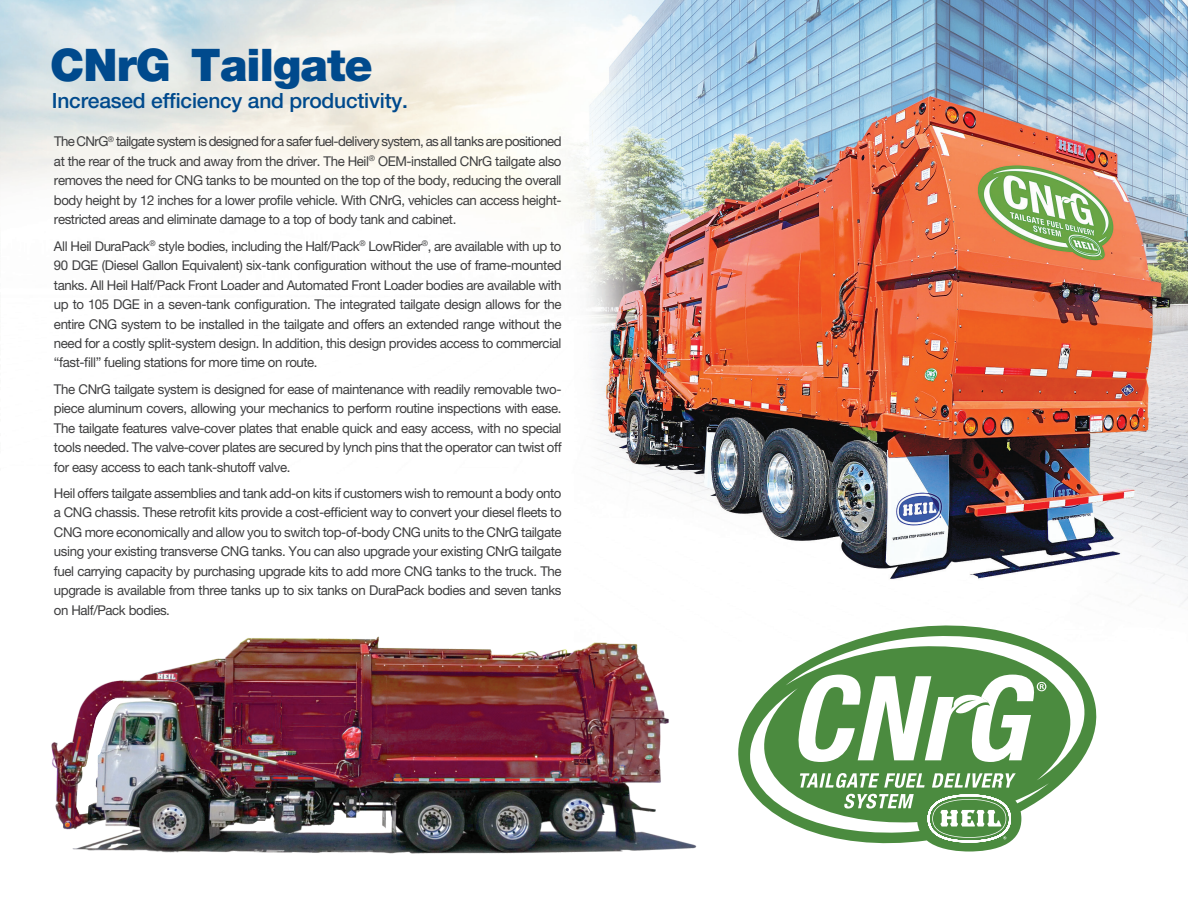
<style>
.page{position:relative;width:1188px;height:918px;background:#fff}
.page>*{position:absolute;margin:0;border:0;box-sizing:border-box;transform-origin:0 0}
.t1{font:45px "Helvetica Neue LT 95 Blk";letter-spacing:-.02em;color:#004a8d}
.t2{font:21px "Helvetica Neue LT 65 Md";letter-spacing:-.01em;color:#004a8d}
.t3{font:13.5px/19.5px "Helvetica Neue LT 55 Rm";letter-spacing:-.03em;color:#3e3e3f;text-align:justify}
</style>
<div class="page">
<img style="left:0;top:0;width:1188px;height:721px">
<svg style="left:738px;top:626px;width:358px;height:226px"></svg>
<svg style="left:742px;top:688px;width:307px;height:148px;fill:#4b8b3f"></svg>
<svg style="left:786px;top:633px;width:307px;height:147px;fill:#4b8b3f"></svg>
<svg style="left:928px;top:794px;width:83px;height:49px"></svg>
<svg style="left:844px;top:794px;width:70px;height:15px"></svg>
<svg style="left:800px;top:773px;width:216px;height:15px"></svg>
<svg style="left:795px;top:675px;width:251px;height:87px"></svg>
<img style="left:44px;top:622px;width:654px;height:232px">
<h1 class="t1" style="left:50px;top:38px;width:324px">CNrG Tailgate</h1>
<h2 class="t2" style="left:52px;top:88px;width:358px">Increased efficiency and productivity.</h2>
<p class="t3" style="left:54px;top:131px;width:509px">The CNrG<sup>®</sup> tailgate system is designed for a safer fuel-delivery system, as all tanks are positioned at the rear of the truck and away from the driver. The Heil<sup>®</sup> OEM-installed CNrG tailgate also removes the need for CNG tanks to be mounted on the top of the body, reducing the overall body height by 12 inches for a lower profile vehicle. With CNrG, vehicles can access height&shy;restricted areas and eliminate damage to a top of body tank and cabinet.</p>
<p class="t3" style="left:54px;top:236px;width:509px">All Heil DuraPack<sup>®</sup> style bodies, including the Half/Pack<sup>®</sup> LowRider<sup>®</sup>, are available with up to 90 DGE (Diesel Gallon Equivalent) six-tank configuration without the use of frame-mounted tanks. All Heil Half/Pack Front Loader and Automated Front Loader bodies are available with up to 105 DGE in a seven-tank configuration. The integrated tailgate design allows for the entire CNG system to be installed in the tailgate and offers an extended range without the need for a costly split-system design. In addition, this design provides access to commercial “fast-fill” fueling stations for more time on route.</p>
<p class="t3" style="left:54px;top:379px;width:509px">The CNrG tailgate system is designed for ease of maintenance with readily removable two&shy;piece aluminum covers, allowing your mechanics to perform routine inspections with ease.<br>The tailgate features valve-cover plates that enable quick and easy access, with no special tools needed. The valve-cover plates are secured by lynch pins that the operator can twist off for easy access to each tank-shutoff valve.</p>
<p class="t3" style="left:54px;top:483px;width:509px">Heil offers tailgate assemblies and tank add-on kits if customers wish to remount a body onto a CNG chassis. These retrofit kits provide a cost-efficient way to convert your diesel fleets to CNG more economically and allow you to switch top-of-body CNG units to the CNrG tailgate using your existing transverse CNG tanks. You can also upgrade your existing CNrG tailgate fuel carrying capacity by purchasing upgrade kits to add more CNG tanks to the truck. The upgrade is available from three tanks up to six tanks on DuraPack bodies and seven tanks on Half/Pack bodies.</p>
</div>
